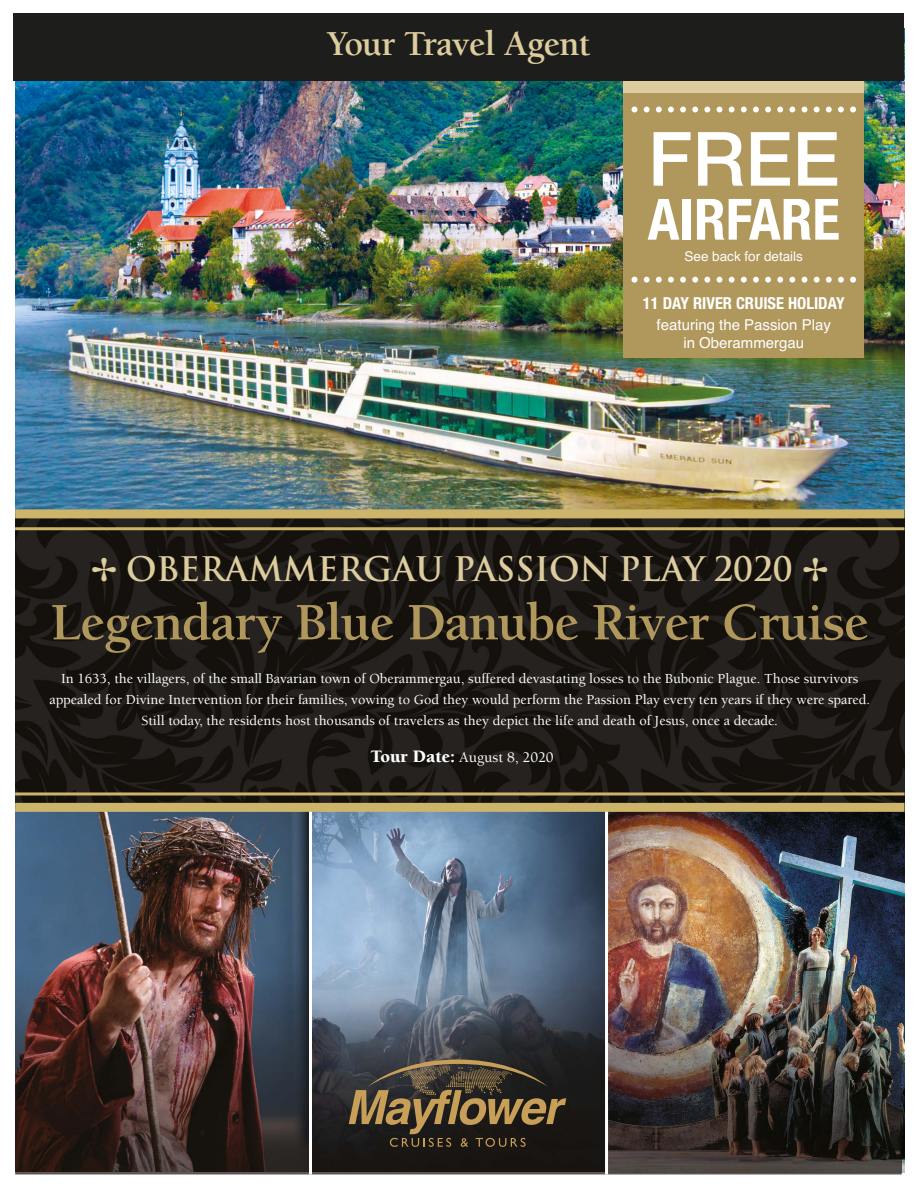
<style>
.page{position:relative;width:918px;height:1188px;background:#fff}
.page>*{position:absolute;margin:0;border:0;box-sizing:border-box;transform-origin:0 0}
.t1{font:500 75px "Helvetica Neue";color:#fff}
.t2{font:700 condensed 57px "Helvetica Neue";color:#fff}
.t3{font:700 54px "Berkeley";letter-spacing:-.02em;color:#b0985d}
.t4{font:700 36px "Berkeley";letter-spacing:-.02em;color:#ddcc9e}
.t5{font:700 33px "Trajan Pro";color:#ddcc9e}
.t6{font:700 condensed 16.5px "Helvetica Neue";color:#fff}
.t7{font:15px/18px "Helvetica";color:#fff;text-align:center}
.t8{font:500 15px "Berkeley";color:#fff}
.t9{font:500 14.25px/21px "Berkeley";color:#fff;text-align:center}
.t10{font:13.5px "Helvetica";color:#fff}
.s1{font-weight:900;font-size:18px}
</style>
<div class="page">
<img style="left:312px;top:812px;width:293px;height:160px">
<img style="left:608px;top:812px;width:296px;height:360px">
<img style="left:15px;top:812px;width:294px;height:160px">
<img style="left:15px;top:28px;width:890px;height:481px">
<img style="left:15px;top:972px;width:887px;height:200px">
<hr style="left:309px;top:764px;width:3px;height:410px;background:#fff">
<hr style="left:605px;top:765px;width:3px;height:410px;background:#fff">
<img style="left:15px;top:518px;width:890px;height:285px">
<hr style="left:15px;top:792px;width:890px;height:3px;background:#cdb46b">
<div style="left:15px;top:803px;width:890px;height:9px;background:#cdb46b"></div>
<hr style="left:15px;top:527px;width:890px;height:3px;background:#cdb46b">
<div style="left:15px;top:509px;width:890px;height:9px;background:#cdb46b"></div>
<div style="left:623px;top:84px;width:241px;height:274px;background:#b0985d"></div>
<svg style="left:632px;top:107px;width:224px;height:6px"></svg>
<svg style="left:632px;top:277px;width:224px;height:6px"></svg>
<div style="left:623px;top:78px;width:241px;height:15px;background:#ddcc9e"></div>
<svg style="left:349px;top:1059px;width:217px;height:88px"></svg>
<div style="left:14px;top:14px;width:890px;height:67px;background:#1d1d1b"></div>
<svg style="left:92px;top:558px;width:24px;height:23px"></svg>
<svg style="left:804px;top:558px;width:23px;height:23px"></svg>
<h3 class="t4" style="left:327px;top:30px;width:265px">Your Travel Agent</h3>
<h1 class="t1" style="left:648px;top:113px;width:193px">FREE</h1>
<h2 class="t2" style="left:648px;top:172px;width:194px">AIRFARE</h2>
<p class="t10" style="left:685px;top:248px;width:120px">See back for details</p>
<p class="t6" style="left:643px;top:289px;width:203px">11 DAY RIVER CRUISE HOLIDAY</p>
<p class="t7" style="left:657px;top:315px;width:176px">featuring the Passion Play in Oberammergau</p>
<h3 class="t5" style="left:126px;top:556px;width:668px">OBERAMMERGAU PASSION PLAY 2020</h3>
<h3 class="t3" style="left:51px;top:601px;width:820px">Legendary Blue Danube River Cruise</h3>
<p class="t9" style="left:49px;top:669px;width:822px">In 1633, the villagers, of the small Bavarian town of Oberammergau, suffered devastating losses to the Bubonic Plague. Those survivors appealed for Divine Intervention for their families, vowing to God they would perform the Passion Play every ten years if they were spared.<br>Still today, the residents host thousands of travelers as they depict the life and death of Jesus, once a decade.</p>
<p class="t8" style="left:371px;top:752px;width:184px"><span class="s1">Tour Date:</span> August 8, 2020</p>
</div>
